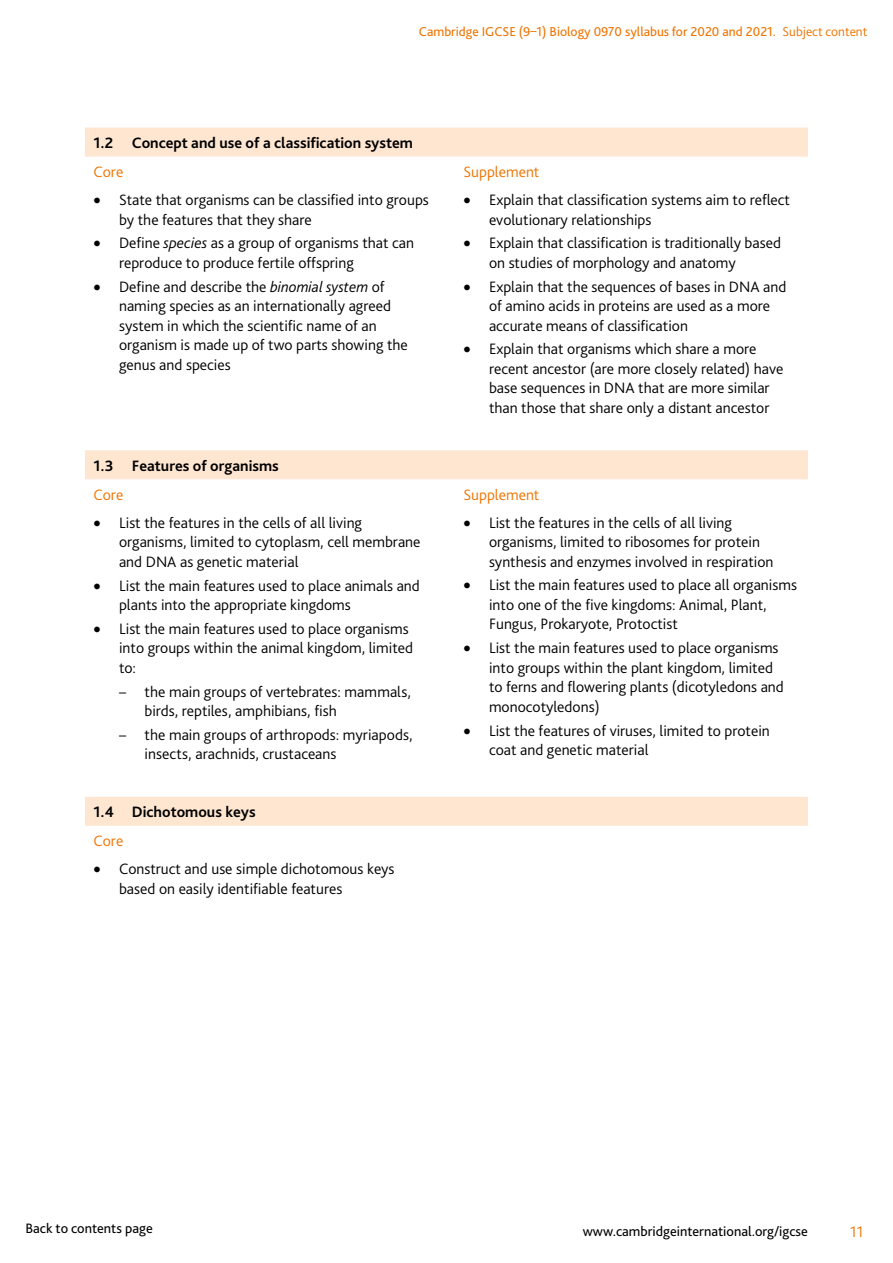
<style>
.page{position:relative;width:893px;height:1263px;background:#fff}
.page>*{position:absolute;margin:0;border:0;box-sizing:border-box;transform-origin:0 0}
.t1{font:300 15.75px/19.5px "Bliss Pro";color:#000}
.t2{font:700 15.75px "Bliss Pro";color:#000}
.t3{font:300 15.75px "Bliss Pro";color:#ee7402}
.t4{font:14.25px "Bliss Pro";color:#000}
.t5{font:13.5px "Bliss Pro";color:#ee7402}
.s1{font-weight:300}
.s2{font-style:italic}
</style>
<div class="page">
<svg style="left:85px;top:128px;width:723px;height:698px"></svg>
<p class="t5" style="left:419px;top:25px;width:450px">Cambridge IGCSE (9–1) Biology 0970 syllabus for 2020 and 2021. <span class="s1">Subject content</span></p>
<p class="t2" style="left:94px;top:136px;width:321px">1.2 Concept and use of a classification system</p>
<p class="t3" style="left:94px;top:165px;width:31px">Core</p>
<p class="t1" style="left:119px;top:191px;width:311px;text-indent:-26px">• State that organisms can be classified into groups by the features that they share</p>
<p class="t1" style="left:119px;top:234px;width:297px;text-indent:-26px">• Define <span class="s2">species</span> as a group of organisms that can reproduce to produce fertile offspring</p>
<p class="t1" style="left:119px;top:278px;width:290px;text-indent:-26px">• Define and describe the <span class="s2">binomial system</span> of naming species as an internationally agreed system in which the scientific name of an organism is made up of two parts showing the genus and species</p>
<p class="t2" style="left:94px;top:458px;width:187px">1.3 Features of organisms</p>
<p class="t3" style="left:94px;top:488px;width:31px">Core</p>
<p class="t1" style="left:119px;top:514px;width:303px;text-indent:-26px">• List the features in the cells of all living organisms, limited to cytoplasm, cell membrane and DNA as genetic material</p>
<p class="t1" style="left:119px;top:576px;width:302px;text-indent:-26px">• List the main features used to place animals and plants into the appropriate kingdoms</p>
<p class="t1" style="left:119px;top:620px;width:296px;text-indent:-26px">• List the main features used to place organisms into groups within the animal kingdom, limited to:</p>
<p class="t1" style="left:145px;top:682px;width:268px;text-indent:-26px">– the main groups of vertebrates: mammals, birds, reptiles, amphibians, fish</p>
<p class="t1" style="left:145px;top:726px;width:269px;text-indent:-26px">– the main groups of arthropods: myriapods, insects, arachnids, crustaceans</p>
<p class="t2" style="left:94px;top:805px;width:164px">1.4 Dichotomous keys</p>
<p class="t3" style="left:94px;top:834px;width:31px">Core</p>
<p class="t1" style="left:119px;top:860px;width:277px;text-indent:-26px">• Construct and use simple dichotomous keys based on easily identifiable features</p>
<p class="t3" style="left:463px;top:165px;width:77px">Supplement</p>
<p class="t1" style="left:489px;top:191px;width:303px;text-indent:-26px">• Explain that classification systems aim to reflect evolutionary relationships</p>
<p class="t1" style="left:489px;top:234px;width:293px;text-indent:-26px">• Explain that classification is traditionally based on studies of morphology and anatomy</p>
<p class="t1" style="left:489px;top:278px;width:299px;text-indent:-26px">• Explain that the sequences of bases in DNA and of amino acids in proteins are used as a more accurate means of classification</p>
<p class="t1" style="left:489px;top:340px;width:296px;text-indent:-26px">• Explain that organisms which share a more recent ancestor (are more closely related) have base sequences in DNA that are more similar than those that share only a distant ancestor</p>
<p class="t3" style="left:463px;top:487px;width:77px">Supplement</p>
<p class="t1" style="left:489px;top:514px;width:286px;text-indent:-26px">• List the features in the cells of all living organisms, limited to ribosomes for protein synthesis and enzymes involved in respiration</p>
<p class="t1" style="left:489px;top:576px;width:310px;text-indent:-26px">• List the main features used to place all organisms into one of the five kingdoms: Animal, Plant,<br>Fungus, Prokaryote, Protoctist</p>
<p class="t1" style="left:489px;top:639px;width:296px;text-indent:-26px">• List the main features used to place organisms into groups within the plant kingdom, limited to ferns and flowering plants (dicotyledons and monocotyledons)</p>
<p class="t1" style="left:489px;top:721px;width:282px;text-indent:-26px">• List the features of viruses, limited to protein coat and genetic material</p>
<p class="t4" style="left:26px;top:1222px;width:129px">Back to contents page</p>
<p class="t4" style="left:583px;top:1224px;width:227px">www.cambridgeinternational.org/igcse</p>
<p class="t3" style="left:850px;top:1224px;width:14px">11</p>
</div>
